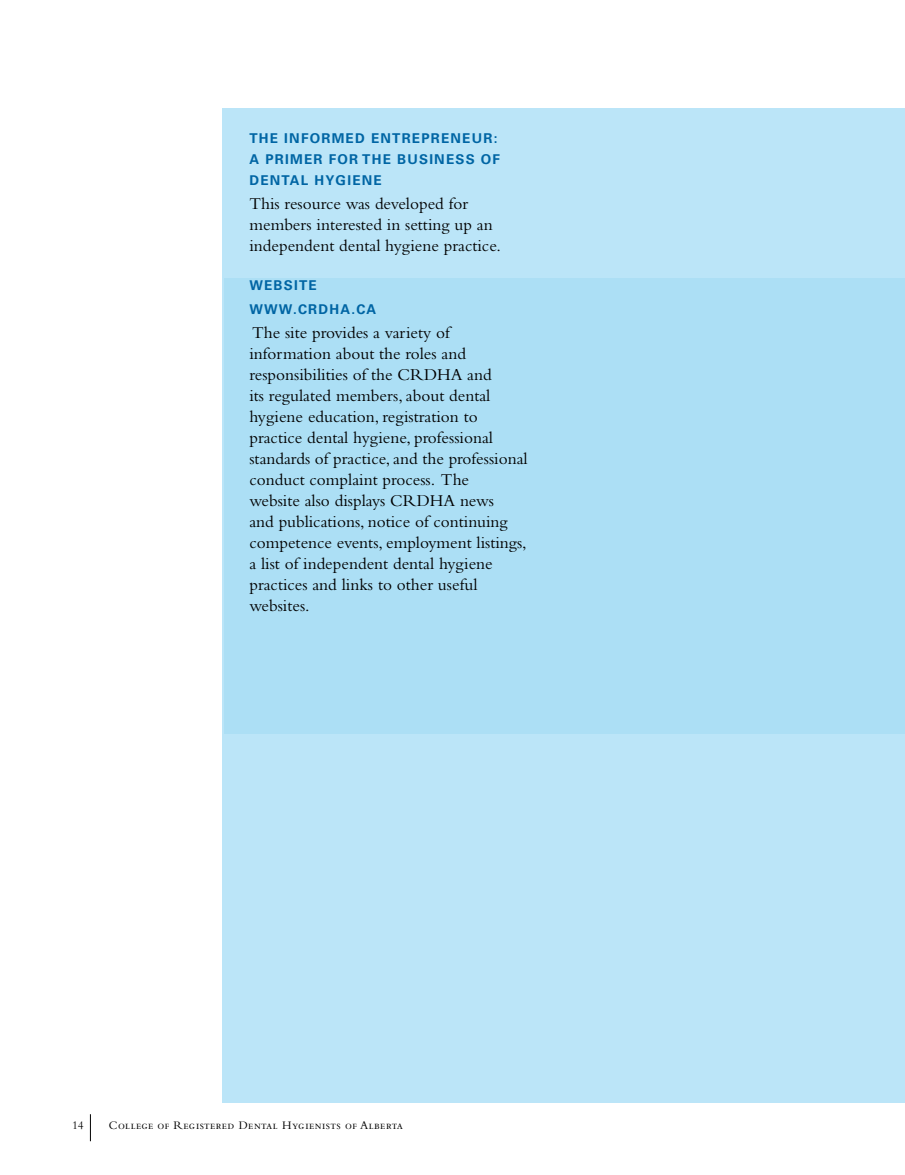
<style>
.page{position:relative;width:905px;height:1175px;background:#fff}
.page>*{position:absolute;margin:0;border:0;box-sizing:border-box;transform-origin:0 0}
.t1{font:17.25px/21px "Bembo";color:#000}
.t2{font:700 13.5px/21px "Univers";letter-spacing:.09em;color:#0065a4}
.t3{font:12px "Bembo SC";letter-spacing:.04em;color:#000}
.t4{font:12px "Bembo";color:#000}
</style>
<div class="page">
<svg style="left:90px;top:1114px;width:1px;height:27px"></svg>
<div style="left:223px;top:108px;width:681px;height:994px;background:#bbe5f8"></div>
<div style="left:224px;top:278px;width:680px;height:456px;background:#a7ddf5"></div>
<p class="t2" style="left:249px;top:128px;width:46px">THE INFORMED</p>
<p class="t2" style="left:371px;top:128px;width:71px">ENTREPRENEUR</p>
<p class="t2" style="left:249px;top:128px;width:252px;text-indent:244px">:<br>A PRIMER FOR TH E BUSINESS OF<br>DENTAL HYGIENE</p>
<p class="t1" style="left:249px;top:193px;width:253px">This resource was developed for members interested in setting up an independent dental hygiene practice.</p>
<p class="t2" style="left:249px;top:275px;width:24px">WEBSI</p>
<p class="t2" style="left:299px;top:275px;width:18px">TE</p>
<p class="t2" style="left:249px;top:299px;width:16px">WWW</p>
<p class="t2" style="left:293px;top:299px;width:85px">.CRDHA.CA</p>
<p class="t1" style="left:249px;top:322px;width:280px">The site provides a variety of information about the roles and responsibilities of the CRDHA and<br>its regulated members, about dental hygiene education, registration to practice dental hygiene, professional standards of practice, and the professional conduct complaint process. The<br>website also displays CRDHA news<br>and publications, notice of continuing competence events, employment listings, a list of independent dental hygiene practices and links to other useful websites.</p>
<p class="t4" style="left:72px;top:1118px;width:13px">14</p>
<p class="t3" style="left:109px;top:1118px;width:295px">College of Registered Dental Hygienists of Alberta</p>
</div>
